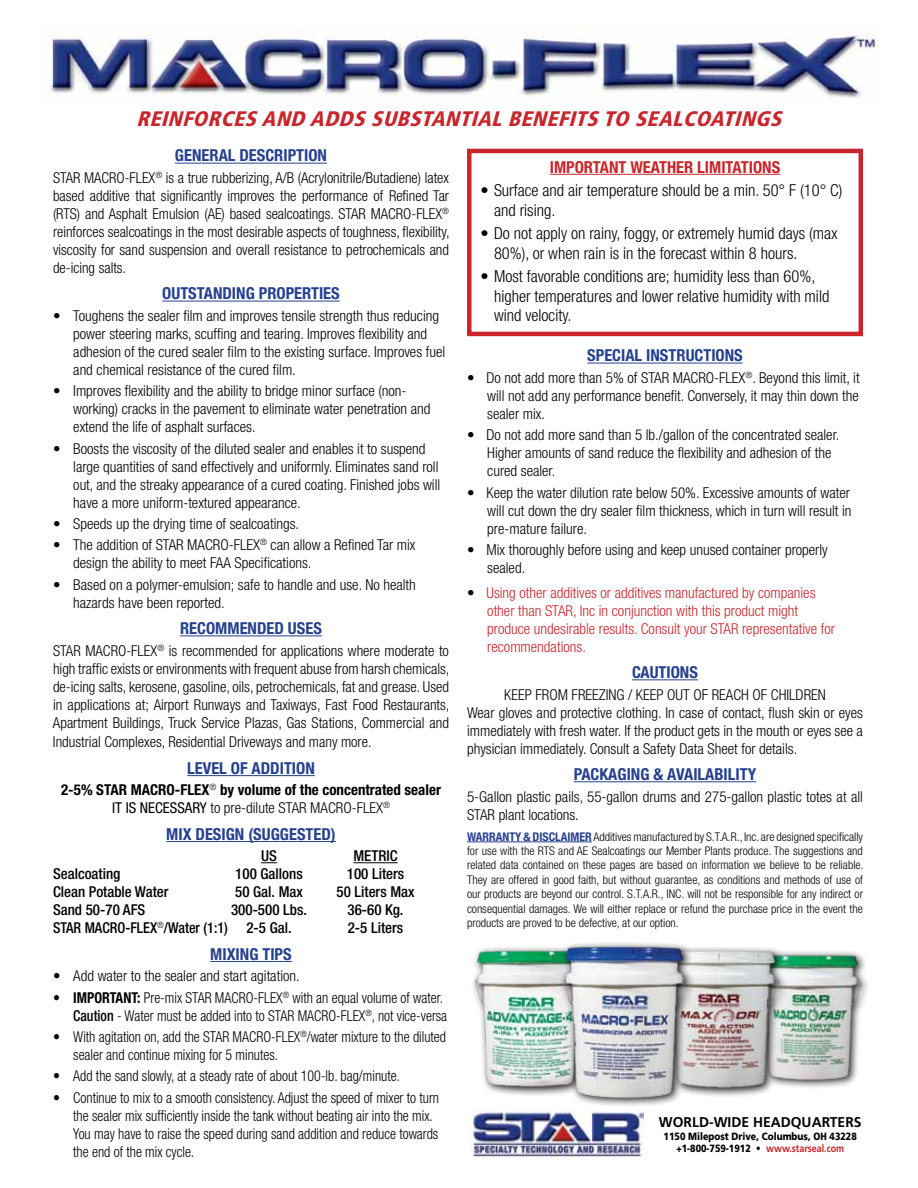
<style>
.page{position:relative;width:918px;height:1188px;background:#fff}
.page>*{position:absolute;margin:0;border:0;box-sizing:border-box;transform-origin:0 0}
.t1{font:italic 900 condensed 21px "Frutiger";color:#c9252c}
.t2{font:300 condensed 16.5px/19.8px "Helvetica Neue";color:#000}
.t3{font:700 condensed 16.5px "Helvetica Neue";color:#25408f}
.t4{font:700 condensed 16.5px "Helvetica Neue";color:#c9252c}
.t5{font:300 condensed 15px/18px "Helvetica Neue";color:#000}
.t6{font:300 condensed 15px/18px "Helvetica Neue";color:#000;scale:.93 1}
.t7{font:300 condensed 15px/18px "Helvetica Neue";color:#c9252c}
.t8{font:500 condensed 15px "Helvetica Neue";color:#000}
.t9{font:700 condensed 15px/18px "Helvetica Neue";color:#000;text-align:center}
.t10{font:500 condensed 15px "Helvetica Neue";color:#000;scale:.95 1}
.t11{font:700 14.1px "Frutiger";color:#000}
.t12{font:300 condensed 12px/14.4px "Helvetica Neue";color:#000;text-align:justify}
.t13{font:900 10.5px/12.6px "Frutiger";color:#000;text-align:center;scale:.85 1}
.s1{font-weight:400}
.s2{font-weight:300}
.s3{font-weight:700}
.s4{font-weight:500}
.s5{color:#000}
.s6{font-weight:700;color:#25408f}
.s7{font-weight:700;color:#c9252c}
</style>
<div class="page">
<hr style="left:175px;top:163px;width:152px;height:1px;background:#25408f">
<hr style="left:162px;top:301px;width:178px;height:1px;background:#25408f">
<hr style="left:180px;top:635px;width:142px;height:1px;background:#25408f">
<hr style="left:187px;top:775px;width:128px;height:1px;background:#25408f">
<hr style="left:166px;top:841px;width:170px;height:1px;background:#25408f">
<svg style="left:261px;top:862px;width:16px;height:1px"></svg>
<hr style="left:353px;top:862px;width:45px;height:1px;background:#000">
<hr style="left:210px;top:961px;width:82px;height:1px;background:#25408f">
<hr style="left:550px;top:174px;width:230px;height:1px;background:#c9252c">
<hr style="left:587px;top:363px;width:156px;height:1px;background:#25408f">
<hr style="left:632px;top:679px;width:66px;height:1px;background:#25408f">
<hr style="left:574px;top:781px;width:182px;height:1px;background:#25408f">
<hr style="left:467px;top:842px;width:125px;height:1px;background:#25408f">
<div style="left:753px;top:949px;width:118px;height:141px;background:#000;opacity:.9"></div>
<img style="left:788px;top:954px;width:74px;height:126px">
<div style="left:661px;top:946px;width:127px;height:152px;background:#000;opacity:.9"></div>
<img style="left:695px;top:950px;width:84px;height:138px">
<div style="left:467px;top:149px;width:396px;height:187px;border:4px solid #c9252c"></div>
<img style="left:472px;top:1110px;width:172px;height:47px">
<img style="left:49px;top:31px;width:828px;height:67px">
<div style="left:470px;top:945px;width:127px;height:152px;background:#000;opacity:.9"></div>
<img style="left:475px;top:950px;width:83px;height:137px">
<div style="left:558px;top:941px;width:137px;height:167px;background:#000;opacity:.9"></div>
<img style="left:563px;top:946px;width:123px;height:152px">
<h1 class="t1" style="left:136px;top:106px;width:653px">REINFORCES AND ADDS SUBSTANTIALBENEFITS TO SEALCOATINGS</h1>
<p class="t3" style="left:175px;top:146px;width:154px">GENERAL DESCRIPTION</p>
<p class="t5" style="left:53px;top:168px;width:398px;text-align:justify">STAR MACRO-FLEX<sup>®</sup> is a true rubberizing, A/B (Acrylonitrile/Butadiene) latex based additive that significantly improves the performance of Refined Tar (RTS) and Asphalt Emulsion (AE) based sealcoatings. STAR MACRO-FLEX<sup>® </sup>reinforces sealcoatings in the most desirable aspects of toughness, flexibility, viscosity for sand suspension and overall resistance to petrochemicals and de-icing salts.</p>
<p class="t3" style="left:162px;top:284px;width:179px">OUTSTANDING PROPERTIES</p>
<p class="t5" style="left:73px;top:306px;width:373px;text-indent:-20px">• Toughens the sealer film and improves tensile strength thus reducing power steering marks, scuffing and tearing. Improves flexibility and adhesion of the cured sealer film to the existing surface. Improves fuel and chemical resistance of the cured film.</p>
<p class="t5" style="left:73px;top:382px;width:359px;text-indent:-20px">• Improves flexibility and the ability to bridge minor surface (non&shy;working) cracks in the pavement to eliminate water penetration and extend the life of asphalt surfaces.</p>
<p class="t5" style="left:73px;top:439px;width:368px;text-indent:-20px">• Boosts the viscosity of the diluted sealer and enables it to suspend large quantities of sand effectively and uniformly. Eliminates sand roll out, and the streaky appearance of a cured coating. Finished jobs will have a more uniform-textured appearance.</p>
<p class="t5" style="left:53px;top:514px;width:248px">• Speeds up the drying time of sealcoatings.</p>
<p class="t5" style="left:73px;top:536px;width:344px;text-indent:-20px">• The addition of STAR MACRO-FLEX<sup>®</sup> can allow a Refined Tar mix design the ability to meet FAA Specifications.</p>
<p class="t5" style="left:73px;top:575px;width:344px;text-indent:-20px">• Based on a polymer-emulsion; safe to handle and use. No health hazards have been reported.</p>
<p class="t3" style="left:180px;top:618px;width:143px">RECOMMENDED USES</p>
<p class="t5" style="left:53px;top:641px;width:398px;text-align:justify">STAR MACRO-FLEX<sup>®</sup> is recommended for applications where moderate to high traffic exists or environments with frequent abuse from harsh chemicals, de-icing salts, kerosene, gasoline, oils, petrochemicals, fat and grease. Used in applications at; Airport Runways and Taxiways, Fast Food Restaurants, Apartment Buildings, Truck Service Plazas, Gas Stations, Commercial and</p>
<p class="t5" style="left:53px;top:733px;width:320px">Industrial Complexes, Residential Driveways and many more.</p>
<p class="t3" style="left:187px;top:758px;width:129px">LEVEL OF ADDITION</p>
<p class="t9" style="left:61px;top:781px;width:381px">2-5% STAR MACRO-FLEX<sup>®</sup> by volume of the concentrated sealer<br><span class="s1">IT IS NECESSARY</span> <span class="s2">to pre-dilute STAR MACRO-FLEX</span><sup>®</sup></p>
<p class="t3" style="left:166px;top:824px;width:171px">MIX DESIGN (SUGGESTED)</p>
<p class="t8" style="left:261px;top:847px;width:17px">US</p>
<p class="t8" style="left:353px;top:847px;width:46px">METRIC</p>
<p class="t8" style="left:53px;top:865px;width:69px">Sealcoating</p>
<p class="t8" style="left:235px;top:865px;width:69px">100 Gallons</p>
<p class="t8" style="left:347px;top:865px;width:59px">100 Liters</p>
<p class="t8" style="left:53px;top:883px;width:117px">Clean Potable Water</p>
<p class="t8" style="left:235px;top:883px;width:69px">50 Gal. Max</p>
<p class="t8" style="left:337px;top:883px;width:79px">50 Liters Max</p>
<p class="t8" style="left:53px;top:901px;width:94px">Sand 50-70 AFS</p>
<p class="t8" style="left:231px;top:901px;width:77px">300-500 Lbs.</p>
<p class="t8" style="left:348px;top:901px;width:58px">36-60 Kg.</p>
<p class="t10" style="left:53px;top:919px;width:253px">STAR MACRO-FLEX<sup>®</sup>/Water (1:1) 2-5 Gal.</p>
<p class="t8" style="left:348px;top:919px;width:57px">2-5 Liters</p>
<p class="t3" style="left:210px;top:944px;width:83px">MIXING TIPS</p>
<p class="t5" style="left:53px;top:967px;width:248px">• Add water to the sealer and start agitation.</p>
<p class="t6" style="left:53px;top:988px;width:425px;text-align:right">• <span class="s3">IMPORTANT:</span> Pre-mix STAR MACRO-FLEX<sup>®</sup> with an equal volume of water.<br><span class="s4">Caution</span> - Water must be added into to STAR MACRO-FLEX<sup>®</sup>, not vice-versa</p>
<p class="t6" style="left:73px;top:1028px;width:402px;text-indent:-20px">• With agitation on, add the STAR MACRO-FLEX<sup>®</sup>/water mixture to the diluted sealer and continue mixing for 5 minutes.</p>
<p class="t6" style="left:53px;top:1067px;width:375px">• Add the sand slowly, at a steady rate of about 100-lb. bag/minute.</p>
<p class="t6" style="left:73px;top:1088px;width:395px;text-indent:-20px">• Continue to mix to a smooth consistency. Adjust the speed of mixer to turn the sealer mix sufficiently inside the tank without beating air into the mix.<br>You may have to raise the speed during sand addition and reduce towards the end of the mix cycle.</p>
<p class="t4" style="left:550px;top:157px;width:232px">IMPORTANT WEATHER LIMITATIONS</p>
<p class="t2" style="left:494px;top:180px;width:350px;text-indent:-13px">• Surface and air temperature should be a min. 50° F (10° C) and rising.</p>
<p class="t2" style="left:494px;top:223px;width:345px;text-indent:-13px">• Do not apply on rainy, foggy, or extremely humid days (max<br>80%), or when rain is in the forecast within 8 hours.</p>
<p class="t2" style="left:494px;top:266px;width:337px;text-indent:-13px">• Most favorable conditions are; humidity less than 60%, higher temperatures and lower relative humidity with mild wind velocity.</p>
<p class="t3" style="left:587px;top:346px;width:157px">SPECIAL INSTRUCTIONS</p>
<p class="t5" style="left:487px;top:368px;width:374px;text-align:justify;text-indent:-20px">• Do not add more than 5% of STAR MACRO-FLEX<sup>®</sup>. Beyond this limit, it will not add any performance benefit. Conversely, it may thin down the sealer mix.</p>
<p class="t5" style="left:487px;top:426px;width:354px;text-indent:-20px">• Do not add more sand than 5 lb./gallon of the concentrated sealer.<br>Higher amounts of sand reduce the flexibility and adhesion of the cured sealer.</p>
<p class="t5" style="left:487px;top:483px;width:366px;text-align:justify;text-indent:-20px">• Keep the water dilution rate below 50%. Excessive amounts of water will cut down the dry sealer film thickness, which in turn will result in pre-mature failure.</p>
<p class="t5" style="left:487px;top:540px;width:342px;text-indent:-20px">• Mix thoroughly before using and keep unused container properly sealed.</p>
<p class="t7" style="left:487px;top:583px;width:349px;text-indent:-20px"><span class="s5">•</span> Using other additives or additives manufactured by companies other than STAR, Inc in conjunction with this product might produce undesirable results. Consult your STAR representative for recommendations.</p>
<p class="t3" style="left:632px;top:662px;width:67px">CAUTIONS</p>
<p class="t5" style="left:467px;top:685px;width:397px;text-indent:37px">KEEP FROM FREEZING / KEEP OUT OF REACH OF CHILDREN<br>Wear gloves and protective clothing. In case of contact, flush skin or eyes immediately with fresh water. If the product gets in the mouth or eyes see a physician immediately. Consult a Safety Data Sheet for details.</p>
<p class="t3" style="left:574px;top:764px;width:184px">PACKAGING &amp; AVAILABILITY</p>
<p class="t5" style="left:467px;top:787px;width:397px">5-Gallon plastic pails, 55-gallon drums and 275-gallon plastic totes at all<br>STAR plant locations.</p>
<p class="t12" style="left:467px;top:829px;width:398px"><span class="s6">WARRANTY &amp; DISCLAIMER</span>Additives manufactured by S.T.A.R., Inc. are designed specifically for use with the RTS and AE Sealcoatings our Member Plants produce. The suggestions and related data contained on these pages are based on information we believe to be reliable.<br>They are offered in good faith, but without guarantee, as conditions and methods of use of our products are beyond our control. S.T.A.R., INC. will not be responsible for any indirect or consequential damages. We will either replace or refund the purchase price in the event the products are proved to be defective, at our option.</p>
<p class="t11" style="left:659px;top:1114px;width:203px">World-wide Headquarters</p>
<p class="t13" style="left:664px;top:1130px;width:229px">1150 Milepost Drive, Columbus, OH 43228 +1-800-759-1912 • <span class="s7">www.starseal.com</span></p>
</div>
